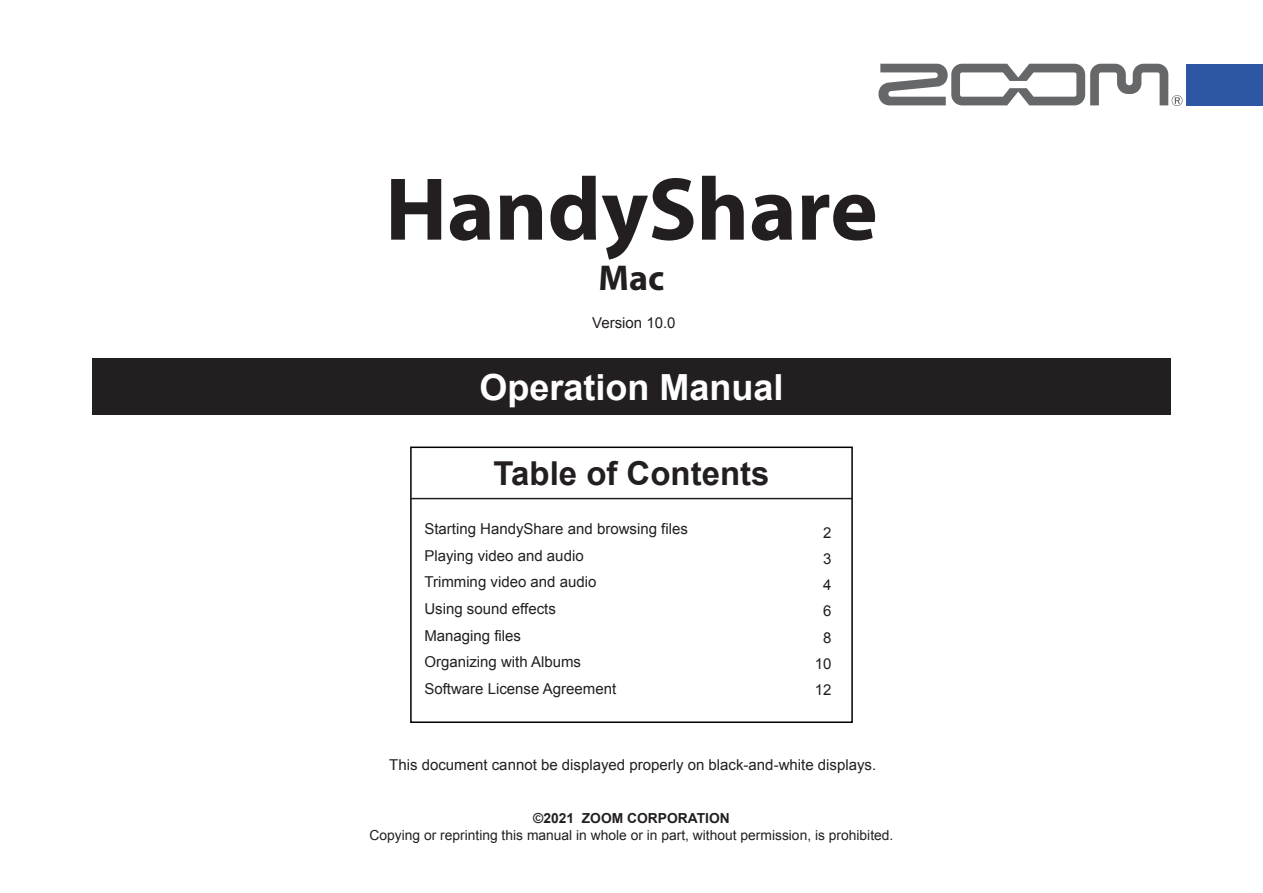
<style>
.page{position:relative;width:1263px;height:893px;background:#fff}
.page>*{position:absolute;margin:0;border:0;box-sizing:border-box;transform-origin:0 0}
.t1{font:700 90px "Myriad Pro";color:#231f20}
.t2{font:700 36px "Arial";color:#fff}
.t3{font:700 36px "Myriad Pro";color:#231f20}
.目次用スタイル{font:700 33px "Arial";color:#231f20}
.t4{font:15px "Arial";color:#231f20}
.ノンブル{font:13.8px "Arial";color:#231f20}
.ノンブル-2{font:700 13.8px "Arial";color:#231f20}
</style>
<div class="page">
<div style="left:92px;top:359px;width:1078px;height:56px;background:#231f20"></div>
<div style="left:410px;top:447px;width:443px;height:276px;border:2px solid #000"></div>
<hr style="left:410px;top:498px;width:443px;height:1px;background:#231f20">
<svg style="left:878px;top:64px;width:304px;height:42px"></svg>
<div style="left:1186px;top:64px;width:77px;height:41px;background:#2d56a5"></div>
<p class="t1" style="left:385px;top:151px;width:494px">HandyShare</p>
<p class="t3" style="left:599px;top:255px;width:67px">Mac</p>
<p class="t4" style="left:592px;top:313px;width:85px">Version 10.0</p>
<p class="t2" style="left:479px;top:363px;width:306px">Operation Manual</p>
<p class="目次用スタイル" style="left:494px;top:451px;width:277px">Table of Contents</p>
<p class="t4" style="left:424px;top:519px;width:265px">Starting HandyShare and browsing files</p>
<p class="t4" style="left:424px;top:546px;width:161px">Playing video and audio</p>
<p class="t4" style="left:424px;top:572px;width:174px">Trimming video and audio</p>
<p class="t4" style="left:424px;top:599px;width:133px">Using sound effects</p>
<p class="t4" style="left:424px;top:625px;width:98px">Managing files</p>
<p class="t4" style="left:424px;top:652px;width:158px">Organizing with Albums</p>
<p class="t4" style="left:424px;top:679px;width:193px">Software License Agreement</p>
<p class="t4" style="left:823px;top:523px;width:10px">2</p>
<p class="t4" style="left:823px;top:549px;width:10px">3</p>
<p class="t4" style="left:823px;top:575px;width:10px">4</p>
<p class="t4" style="left:823px;top:601px;width:10px">6</p>
<p class="t4" style="left:823px;top:628px;width:10px">8</p>
<p class="t4" style="left:815px;top:654px;width:18px">10</p>
<p class="t4" style="left:815px;top:680px;width:18px">12</p>
<p class="t4" style="left:389px;top:755px;width:488px">This document cannot be displayed properly on black-and-white displays.</p>
<p class="ノンブル-2" style="left:533px;top:809px;width:198px">©2021 ZOOM CORPORATION</p>
<p class="ノンブル" style="left:369px;top:826px;width:525px">Copying or reprinting this manual in whole or in part, without permission, is prohibited.</p>
</div>
